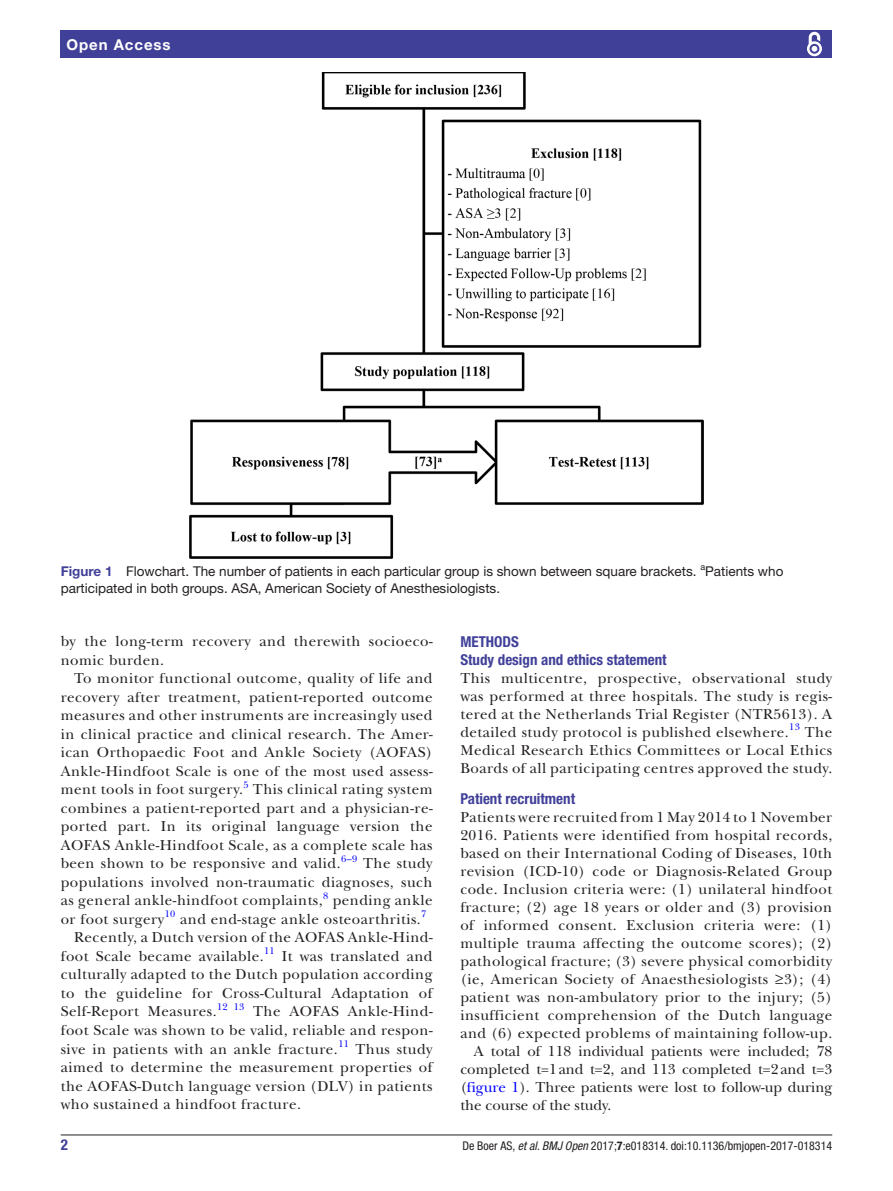
<style>
.page{position:relative;width:893px;height:1191px;background:#fff}
.page>*{position:absolute;margin:0;border:0;box-sizing:border-box;transform-origin:0 0}
.t1{font:15px/18.5px "New Baskerville";letter-spacing:.035em;color:#231f20;text-align:justify}
.t2{font:15px "New Baskerville";color:#231f20}
.t3{font:700 condensed 15px/18px "Helvetica Neue LT Std";color:#414099}
.t4{font:700 15px "Helvetica Neue LT Std";letter-spacing:.065em;color:#fff}
.t5{font:13.5px/16.2px "Helvetica Neue LT Std";color:#231f20}
.t6{font:condensed 12px "Helvetica Neue LT Std";color:#231f20}
.t7{font:9.9px "New Baskerville";letter-spacing:.035em;color:#00f}
.s1{font-weight:700;color:#414099}
.s2{color:#00f}
.s3{font-style:italic}
.s4{font-weight:700}
</style>
<div class="page">
<hr style="left:61px;top:1134px;width:771px;height:1px;background:#231f20">
<div style="left:61px;top:31px;width:771px;height:27px;background:#414099"></div>
<svg style="left:807px;top:31px;width:15px;height:26px"></svg>
<img style="left:189px;top:73px;width:515px;height:486px">
<p class="t4" style="left:66px;top:35px;width:106px">Open Access</p>
<p class="t5" style="left:61px;top:563px;width:724px"><span class="s1">Figure 1</span> Flowchart. The number of patients in each particular group is shown between square brackets. <sup>a</sup>Patients who participated in both groups. ASA, American Society of Anesthesiologists.</p>
<p class="t1" style="left:61px;top:632px;width:373px">by the long-term recovery and therewith socioeco&shy;nomic burden.</p>
<p class="t1" style="left:61px;top:669px;width:373px;text-indent:14px">To monitor functional outcome, quality of life and recovery after treatment, patient-reported outcome measures and other instruments are increasingly used in clinical practice and clinical research. The Amer&shy;ican Orthopaedic Foot and Ankle Society (AOFAS)<br>Ankle-Hindfoot Scale is one of the most used assess&shy;ment tools in foot surgery.</p>
<p class="t7" style="left:244px;top:778px;width:7px">5</p>
<p class="t1" style="left:61px;top:780px;width:373px;text-indent:192px">This clinical rating system combines a patient-reported part and a physician-re&shy;ported part. In its original language version the AOFAS Ankle-Hindfoot Scale, as a complete scale has been shown to be responsive and valid.</p>
<p class="t7" style="left:341px;top:852px;width:17px">6–9</p>
<p class="t1" style="left:61px;top:854px;width:373px;text-indent:302px">The study populations involved non-traumatic diagnoses, such as general ankle-hindfoot complaints,</p>
<p class="t7" style="left:323px;top:889px;width:7px">8</p>
<p class="t1" style="left:61px;top:891px;width:373px;text-indent:272px">pending ankle or foot surgery<sup>10</sup> and end-stage ankle osteoarthritis.</p>
<p class="t7" style="left:421px;top:908px;width:7px">7</p>
<p class="t1" style="left:61px;top:928px;width:373px;text-indent:14px">Recently, a Dutch version of the AOFAS Ankle-Hind&shy;foot Scale became available.</p>
<p class="t7" style="left:264px;top:945px;width:12px">11</p>
<p class="t1" style="left:61px;top:947px;width:373px;text-indent:221px">It was translated and culturally adapted to the Dutch population according to the guideline for Cross-Cultural Adaptation of Self-Report Measures.</p>
<p class="t7" style="left:217px;top:1000px;width:29px">12 13</p>
<p class="t1" style="left:61px;top:1002px;width:373px;text-indent:192px">The AOFAS Ankle-Hind&shy;foot Scale was shown to be valid, reliable and respon&shy;sive in patients with an ankle fracture.</p>
<p class="t7" style="left:338px;top:1037px;width:12px">11</p>
<p class="t1" style="left:61px;top:1039px;width:373px;text-indent:295px">Thus study aimed to determine the measurement properties of the AOFAS-Dutch language version (DLV) in patients who sustained a hindfoot fracture.</p>
<p class="t3" style="left:460px;top:632px;width:208px">Methods<br>Study design and ethics statement</p>
<p class="t1" style="left:460px;top:669px;width:373px;line-height:18px">This multicentre, prospective, observational study was performed at three hospitals. The study is regis&shy;tered at the Netherlands Trial Register (NTR5613). A detailed study protocol is published elsewhere.</p>
<p class="t7" style="left:789px;top:721px;width:12px">13</p>
<p class="t1" style="left:460px;top:723px;width:373px;line-height:18px;text-indent:344px">The Medical Research Ethics Committees or Local Ethics Boards of all participating centres approved the study.</p>
<p class="t3" style="left:460px;top:789px;width:116px">Patient recruitment</p>
<p class="t1" style="left:460px;top:808px;width:373px">Patients were recruited from 1 May 2014 to 1 November</p>
<p class="t1" style="left:460px;top:826px;width:373px">2016. Patients were identified from hospital records,</p>
<p class="t1" style="left:460px;top:844px;width:373px">based on their International Coding of Diseases, 10th</p>
<p class="t1" style="left:460px;top:862px;width:373px">revision (ICD-10) code or Diagnosis-Related Group</p>
<p class="t1" style="left:460px;top:880px;width:373px">code. Inclusion criteria were: (1) unilateral hindfoot</p>
<p class="t1" style="left:460px;top:898px;width:373px">fracture; (2) age 18 years or older and (3) provision</p>
<p class="t1" style="left:460px;top:916px;width:373px">of informed consent. Exclusion criteria were: (1)</p>
<p class="t1" style="left:460px;top:934px;width:373px">multiple trauma affecting the outcome scores); (2)</p>
<p class="t1" style="left:460px;top:952px;width:373px">pathological fracture; (3) severe physical comorbidity</p>
<p class="t1" style="left:460px;top:970px;width:373px">(ie, American Society of Anaesthesiologists ≥3); (4)</p>
<p class="t1" style="left:460px;top:988px;width:373px">patient was non-ambulatory prior to the injury; (5)</p>
<p class="t1" style="left:460px;top:1006px;width:373px">insufficient comprehension of the Dutch language</p>
<p class="t1" style="left:460px;top:1024px;width:373px">and (6) expected problems of maintaining follow-up.</p>
<p class="t2" style="left:474px;top:1042px;width:360px">A total of 118 individual patients were included; 78</p>
<p class="t2" style="left:460px;top:1060px;width:373px">completed t=1and t=2, and 113 completed t=2and t=3</p>
<p class="t2" style="left:460px;top:1078px;width:373px">(<span class="s2">figure 1</span>). Three patients were lost to follow-up during</p>
<p class="t2" style="left:460px;top:1096px;width:153px">the course of the study.</p>
<p class="t3" style="left:61px;top:1135px;width:9px">2</p>
<p class="t6" style="left:462px;top:1138px;width:371px">De Boer AS, <span class="s3">et al</span>. <span class="s3">BMJ Open</span> 2017;<span class="s4">7</span>:e018314. doi:10.1136/bmjopen-2017-018314</p>
</div>
